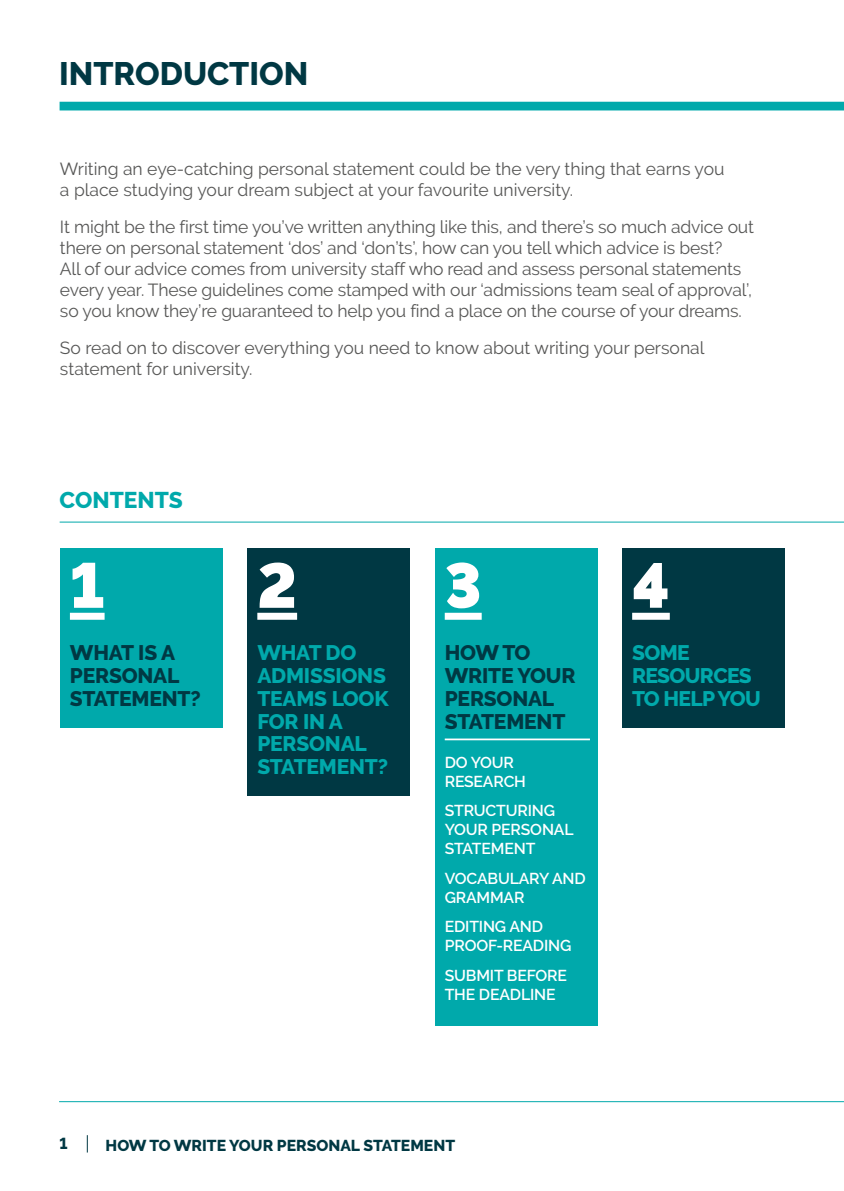
<style>
.page{position:relative;width:844px;height:1191px;background:#fff}
.page>*{position:absolute;margin:0;border:0;box-sizing:border-box;transform-origin:0 0}
.t1{font:900 63px "Derailed";color:#fff}
.t2{font:800 32.38px "Derailed";color:#003843}
.t3{font:800 22.75px "Derailed";color:#00a9ab}
.t4{font:800 21px/22.8px "Derailed";letter-spacing:-.01em;color:#003843}
.t5{font:800 21px/22.8px "Derailed";letter-spacing:-.01em;color:#00a9ab}
.t6{font:800 21px/22.8px "Derailed";letter-spacing:-.03em;color:#00a9ab}
.t7{font:17.5px/21px "Derailed";letter-spacing:-.01em;color:#575756}
.t8{font:600 15.75px/19.2px "Derailed";letter-spacing:-.01em;color:#fff}
.t9{font:800 15.75px "Derailed";color:#003843}
</style>
<div class="page">
<div style="left:60px;top:548px;width:162px;height:180px;background:#00a9ab"></div>
<div style="left:70px;top:613px;width:35px;height:7px;background:#fff"></div>
<div style="left:247px;top:548px;width:163px;height:247px;background:#003843"></div>
<div style="left:257px;top:613px;width:40px;height:7px;background:#fff"></div>
<div style="left:434px;top:548px;width:163px;height:478px;background:#00a9ab"></div>
<div style="left:444px;top:613px;width:37px;height:7px;background:#fff"></div>
<hr style="left:444px;top:738px;width:145px;height:2px;background:#fff">
<div style="left:622px;top:548px;width:162px;height:180px;background:#003843"></div>
<div style="left:632px;top:613px;width:37px;height:7px;background:#fff"></div>
<hr style="left:60px;top:521px;width:783px;height:1px;background:#00a9ab">
<hr style="left:59px;top:1101px;width:784px;height:1px;background:#00a9ab">
<div style="left:60px;top:102px;width:783px;height:8px;background:#00a9ab"></div>
<svg style="left:87px;top:1135px;width:1px;height:17px"></svg>
<h2 class="t2" style="left:59px;top:55px;width:251px">INTRODUCTION</h2>
<p class="t7" style="left:60px;top:158px;width:666px">Writing an eye-catching personal statement could be the very thing that earns you a place studying your dream subject at your favourite university.</p>
<p class="t7" style="left:60px;top:216px;width:695px">It might be the first time you’ve written anything like this, and there’s so much advice out there on personal statement ‘dos’ and ‘don’ts’, how can you tell which advice is best?<br>All of our advice comes from university staff who read and assess personal statements every year. These guidelines come stamped with our ‘admissions team seal of approval’, so you know they’re guaranteed to help you find a place on the course of your dreams.</p>
<p class="t7" style="left:60px;top:337px;width:646px">So read on to discover everything you need to know about writing your personal statement for university.</p>
<h3 class="t3" style="left:60px;top:487px;width:125px">CONTENTS</h3>
<h1 class="t1" style="left:70px;top:549px;width:36px">1</h1>
<p class="t4" style="left:70px;top:641px;width:132px">WHAT IS A<br>PERSONAL<br>STATEMENT?</p>
<h1 class="t1" style="left:257px;top:549px;width:41px">2</h1>
<p class="t5" style="left:257px;top:641px;width:133px">WHAT DO<br>ADMISSIONS<br>TEAMS LOOK<br>FOR IN A<br>PERSONAL<br>STATEMENT?</p>
<h1 class="t1" style="left:444px;top:549px;width:38px">3</h1>
<p class="t4" style="left:444px;top:641px;width:132px">HOW TO<br>WRITE YOUR<br>PERSONAL<br>STATEMENT</p>
<p class="t8" style="left:444px;top:752px;width:83px">DO YOUR<br>RESEARCH</p>
<p class="t8" style="left:444px;top:801px;width:130px">STRUCTURING<br>YOUR PERSONAL<br>STATEMENT</p>
<p class="t8" style="left:444px;top:868px;width:142px">VOCABULARY AND<br>GRAMMAR</p>
<p class="t8" style="left:444px;top:917px;width:128px">EDITING AND<br>PROOF-READING</p>
<p class="t8" style="left:444px;top:965px;width:124px">SUBMIT BEFORE<br>THE DEADLINE</p>
<h1 class="t1" style="left:632px;top:549px;width:39px">4</h1>
<p class="t6" style="left:632px;top:641px;width:130px">SOME<br>RESOURCES<br>TO HELP YOU</p>
<p class="t9" style="left:60px;top:1134px;width:10px">1</p>
<p class="t9" style="left:106px;top:1136px;width:351px">HOW TO WRITE YOUR PERSONAL STATEMENT</p>
</div>
